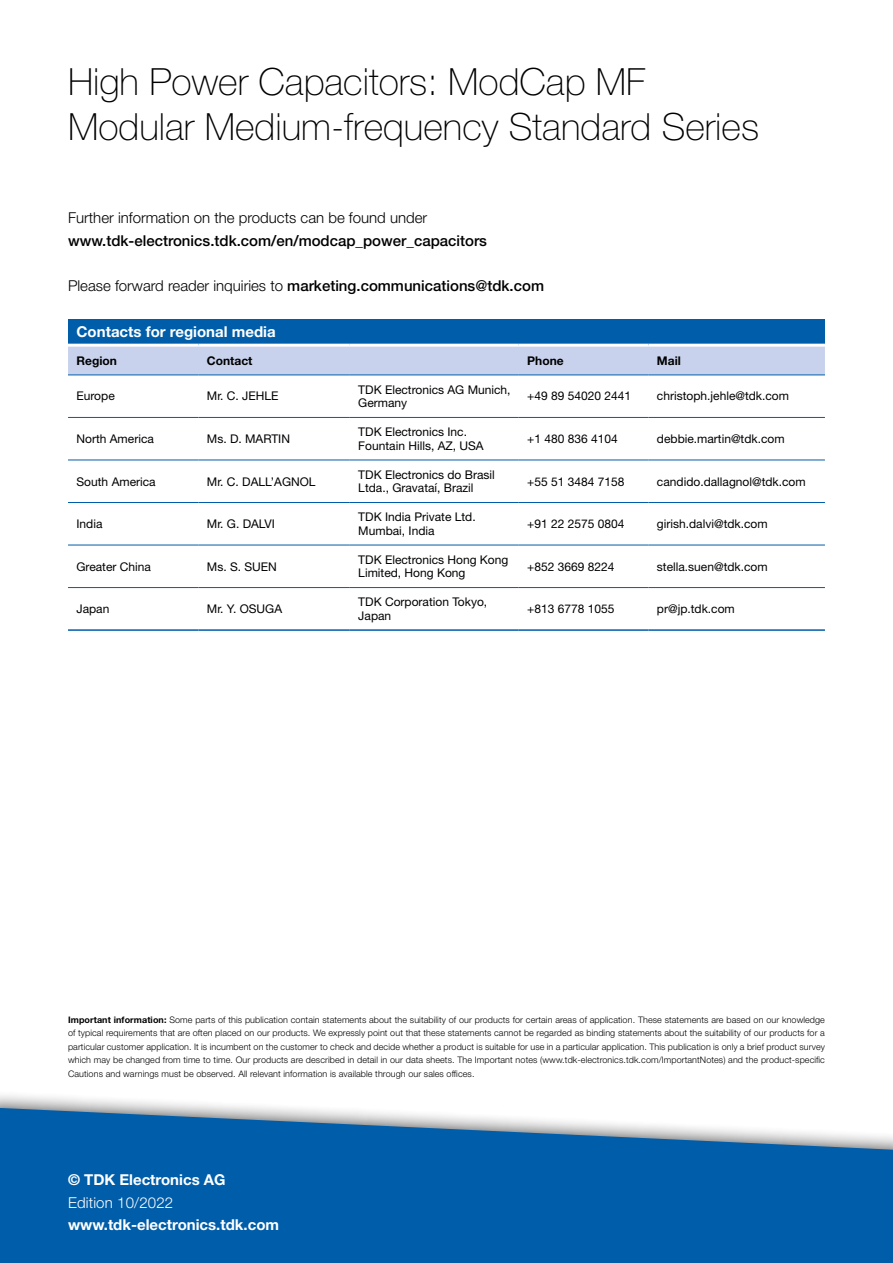
<style>
.page{position:relative;width:893px;height:1263px;background:#fff}
.page>*{position:absolute;margin:0;border:0;box-sizing:border-box;transform-origin:0 0}
.t1{font:100 37.5px/45px "Helvetica Neue LT Std";color:#000}
.t2{font:500 15px "Helvetica Neue LT Std";color:#000}
.t3{font:700 15px "Helvetica Neue LT Std";color:#fff}
.t4{font:300 15px "Helvetica Neue LT Std";color:#000}
.t5{font:300 15px "Helvetica Neue LT Std";letter-spacing:.01em;color:#fff}
.t6{font:12px/13.5px "Helvetica Neue LT Std";color:#000}
.t7{font:700 12px "Helvetica Neue LT Std";color:#000}
.t8{font:300 9px/13.5px "Helvetica Neue LT Std";letter-spacing:.01em;color:#000;text-align:justify}
.s1{font-weight:300}
.s2{font-weight:700}
</style>
<div class="page">
<div style="left:0;top:1089px;width:893px;height:174px;background:#000;opacity:.8"></div>
<svg style="left:0;top:1108px;width:893px;height:155px;background:#1e6fb0"></svg>
<div style="left:68px;top:320px;width:757px;height:25px;background:#005da9"></div>
<div style="left:68px;top:347px;width:757px;height:28px;background:#c8d2ec"></div>
<svg style="left:68px;top:416px;width:757px;height:173px"></svg>
<hr style="left:68px;top:344px;width:130px;height:3px;background:#fff">
<hr style="left:198px;top:344px;width:152px;height:3px;background:#fff">
<hr style="left:350px;top:344px;width:169px;height:3px;background:#fff">
<hr style="left:519px;top:344px;width:129px;height:3px;background:#fff">
<hr style="left:648px;top:344px;width:177px;height:3px;background:#fff">
<hr style="left:68px;top:375px;width:130px;height:1px;background:#005da9">
<hr style="left:519px;top:375px;width:129px;height:1px;background:#005da9">
<hr style="left:648px;top:375px;width:177px;height:1px;background:#005da9">
<hr style="left:68px;top:417px;width:130px;height:1px;background:#005da9">
<hr style="left:198px;top:417px;width:152px;height:1px;background:#005da9">
<hr style="left:350px;top:417px;width:169px;height:1px;background:#005da9">
<hr style="left:519px;top:417px;width:129px;height:1px;background:#005da9">
<hr style="left:648px;top:417px;width:177px;height:1px;background:#005da9">
<hr style="left:68px;top:460px;width:130px;height:1px;background:#005da9">
<hr style="left:198px;top:460px;width:152px;height:1px;background:#005da9">
<hr style="left:350px;top:460px;width:169px;height:1px;background:#005da9">
<hr style="left:519px;top:460px;width:129px;height:1px;background:#005da9">
<hr style="left:648px;top:460px;width:177px;height:1px;background:#005da9">
<hr style="left:68px;top:502px;width:130px;height:1px;background:#005da9">
<hr style="left:198px;top:502px;width:152px;height:1px;background:#005da9">
<hr style="left:350px;top:502px;width:169px;height:1px;background:#005da9">
<hr style="left:519px;top:502px;width:129px;height:1px;background:#005da9">
<hr style="left:648px;top:502px;width:177px;height:1px;background:#005da9">
<hr style="left:68px;top:545px;width:130px;height:1px;background:#005da9">
<hr style="left:198px;top:545px;width:152px;height:1px;background:#005da9">
<hr style="left:350px;top:545px;width:169px;height:1px;background:#005da9">
<hr style="left:519px;top:545px;width:129px;height:1px;background:#005da9">
<hr style="left:648px;top:545px;width:177px;height:1px;background:#005da9">
<hr style="left:68px;top:587px;width:130px;height:1px;background:#005da9">
<hr style="left:198px;top:587px;width:152px;height:1px;background:#005da9">
<hr style="left:350px;top:587px;width:169px;height:1px;background:#005da9">
<hr style="left:519px;top:587px;width:129px;height:1px;background:#005da9">
<hr style="left:648px;top:587px;width:177px;height:1px;background:#005da9">
<hr style="left:68px;top:629px;width:130px;height:2px;background:#005da9">
<hr style="left:198px;top:629px;width:152px;height:2px;background:#005da9">
<hr style="left:350px;top:629px;width:169px;height:2px;background:#005da9">
<hr style="left:519px;top:629px;width:129px;height:2px;background:#005da9">
<hr style="left:648px;top:629px;width:177px;height:2px;background:#005da9">
<hr style="left:198px;top:375px;width:152px;height:1px;background:#005da9">
<hr style="left:350px;top:375px;width:169px;height:1px;background:#005da9">
<h1 class="t1" style="left:68px;top:59px;width:693px">High Power Capacitors: ModCap MF<br>Modular Medium-frequency Standard Series</h1>
<h2 class="t4" style="left:68px;top:209px;width:361px">Further information on the products can be found under</h2>
<h2 class="t2" style="left:68px;top:231px;width:421px">www.tdk-electronics.tdk.com/en/modcap_power_capacitors</h2>
<h2 class="t2" style="left:68px;top:276px;width:478px"><span class="s1">Please forward reader inquiries to</span> marketing.communications@tdk.com</h2>
<h2 class="t3" style="left:77px;top:322px;width:201px">Contacts for regional media</h2>
<h3 class="t7" style="left:77px;top:353px;width:42px">Region</h3>
<h3 class="t7" style="left:207px;top:353px;width:47px">Contact</h3>
<h3 class="t7" style="left:527px;top:353px;width:38px">Phone</h3>
<h3 class="t7" style="left:657px;top:353px;width:25px">Mail</h3>
<h3 class="t6" style="left:77px;top:389px;width:40px">Europe</h3>
<h3 class="t6" style="left:207px;top:389px;width:73px">Mr. C. JEHLE</h3>
<h3 class="t6" style="left:358px;top:382px;width:154px">TDK Electronics AG Munich,<br>Germany</h3>
<h3 class="t6" style="left:527px;top:389px;width:105px">+49 89 54020 2441</h3>
<h3 class="t6" style="left:657px;top:389px;width:134px">christoph.jehle@tdk.com</h3>
<h3 class="t6" style="left:77px;top:432px;width:79px">North America</h3>
<h3 class="t6" style="left:207px;top:432px;width:85px">Ms. D. MARTIN</h3>
<h3 class="t6" style="left:358px;top:425px;width:127px">TDK Electronics Inc.<br>Fountain Hills, AZ, USA</h3>
<h3 class="t6" style="left:527px;top:432px;width:92px">+1 480 836 4104</h3>
<h3 class="t6" style="left:657px;top:432px;width:129px">debbie.martin@tdk.com</h3>
<h3 class="t6" style="left:77px;top:474px;width:81px">South America</h3>
<h3 class="t6" style="left:207px;top:474px;width:110px">Mr. C. DALL’AGNOL</h3>
<h3 class="t6" style="left:358px;top:467px;width:138px">TDK Electronics do Brasil<br>Ltda., Gravataí, Brazil</h3>
<h3 class="t6" style="left:527px;top:474px;width:99px">+55 51 3484 7158</h3>
<h3 class="t6" style="left:657px;top:474px;width:150px">candido.dallagnol@tdk.com</h3>
<h3 class="t6" style="left:77px;top:517px;width:28px">India</h3>
<h3 class="t6" style="left:207px;top:517px;width:70px">Mr. G. DALVI</h3>
<h3 class="t6" style="left:358px;top:510px;width:119px">TDK India Private Ltd.<br>Mumbai, India</h3>
<h3 class="t6" style="left:527px;top:517px;width:99px">+91 22 2575 0804</h3>
<h3 class="t6" style="left:657px;top:517px;width:112px">girish.dalvi@tdk.com</h3>
<h3 class="t6" style="left:77px;top:559px;width:76px">Greater China</h3>
<h3 class="t6" style="left:207px;top:559px;width:72px">Ms. S. SUEN</h3>
<h3 class="t6" style="left:358px;top:552px;width:152px">TDK Electronics Hong Kong<br>Limited, Hong Kong</h3>
<h3 class="t6" style="left:527px;top:559px;width:89px">+852 3669 8224</h3>
<h3 class="t6" style="left:657px;top:559px;width:112px">stella.suen@tdk.com</h3>
<h3 class="t6" style="left:77px;top:602px;width:34px">Japan</h3>
<h3 class="t6" style="left:207px;top:602px;width:77px">Mr. Y. OSUGA</h3>
<h3 class="t6" style="left:358px;top:595px;width:130px">TDK Corporation Tokyo,<br>Japan</h3>
<h3 class="t6" style="left:527px;top:602px;width:89px">+813 6778 1055</h3>
<h3 class="t6" style="left:657px;top:602px;width:79px">pr@jp.tdk.com</h3>
<p class="t8" style="left:68px;top:1013px;width:758px"><span class="s2">Important information:</span> Some parts of this publication contain statements about the suitability of our products for certain areas of application. These statements are based on our knowledge of typical requirements that are often placed on our products. We expressly point out that these statements cannot be regarded as binding statements about the suitability of our products for a particular customer application. It is incumbent on the customer to check and decide whether a product is suitable for use in a particular application. This publication is only a brief product survey which may be changed from time to time. Our products are described in detail in our data sheets. The Important notes (www.tdk-electronics.tdk.com/ImportantNotes) and the product-specific Cautions and warnings must be observed. All relevant information is available through our sales offices.</p>
<h2 class="t3" style="left:68px;top:1171px;width:159px">© TDK Electronics AG</h2>
<h2 class="t5" style="left:68px;top:1193px;width:107px">Edition 10/2022</h2>
<h2 class="t3" style="left:68px;top:1216px;width:213px">www.tdk-electronics.tdk.com</h2>
</div>
